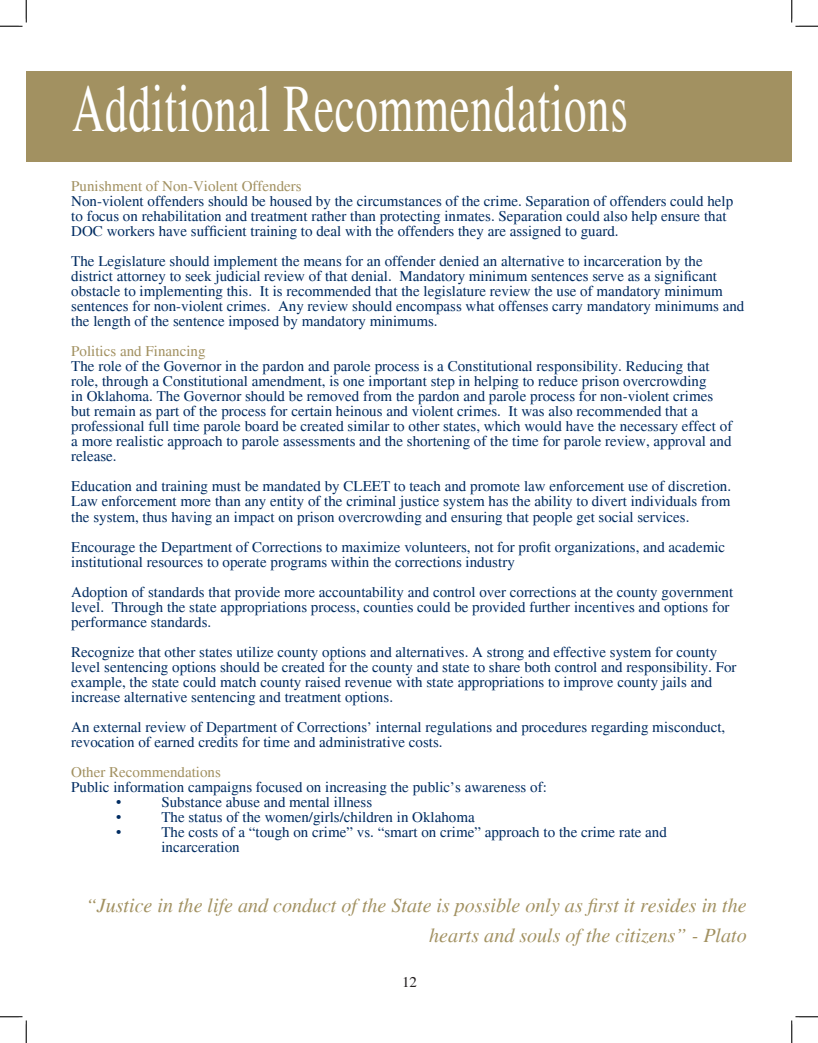
<style>
.page{position:relative;width:818px;height:1043px;background:#fff}
.page>*{position:absolute;margin:0;border:0;box-sizing:border-box;transform-origin:0 0}
.t1{font:67.5px "Times";letter-spacing:.015em;color:#fff;scale:.67 1}
.t2{font:italic 20px/30px "Times";color:#a29161;text-align:right}
.t3{font:15px/15px "Times";color:#002c62}
.t4{font:15px "Times";color:#a29161}
.t5{font:15px "Times";color:#231f20}
</style>
<div class="page">
<div style="left:26px;top:72px;width:765px;height:90px;background:#a29161"></div>
<svg style="left:0;top:0;width:27px;height:27px"></svg>
<svg style="left:0;top:1016px;width:27px;height:26px"></svg>
<svg style="left:791px;top:0;width:27px;height:27px"></svg>
<svg style="left:791px;top:1016px;width:27px;height:26px"></svg>
<p class="t1" style="left:72px;top:71px;width:831px">Additional Recommendations</p>
<p class="t4" style="left:71px;top:178px;width:232px">Punishment of Non-Violent Offenders</p>
<p class="t3" style="left:71px;top:194px;width:663px">Non-violent offenders should be housed by the circumstances of the crime. Separation of offenders could help to focus on rehabilitation and treatment rather than protecting inmates. Separation could also help ensure that<br>DOC workers have sufficient training to deal with the offenders they are assigned to guard.</p>
<p class="t3" style="left:71px;top:254px;width:674px">The Legislature should implement the means for an offender denied an alternative to incarceration by the district attorney to seek judicial review of that denial. Mandatory minimum sentences serve as a significant obstacle to implementing this. It is recommended that the legislature review the use of mandatory minimum sentences for non-violent crimes. Any review should encompass what offenses carry mandatory minimums and the length of the sentence imposed by mandatory minimums.</p>
<p class="t4" style="left:71px;top:343px;width:136px">Politics and Financing</p>
<p class="t3" style="left:71px;top:359px;width:662px">The role of the Governor in the pardon and parole process is a Constitutional responsibility. Reducing that role, through a Constitutional amendment, is one important step in helping to reduce prison overcrowding<br>in Oklahoma. The Governor should be removed from the pardon and parole process for non-violent crimes but remain as part of the process for certain heinous and violent crimes. It was also recommended that a professional full time parole board be created similar to other states, which would have the necessary effect of a more realistic approach to parole assessments and the shortening of the time for parole review, approval and release.</p>
<p class="t3" style="left:71px;top:479px;width:661px;text-align:justify">Education and training must be mandated by CLEET to teach and promote law enforcement use of discretion.<br>Law enforcement more than any entity of the criminal justice system has the ability to divert individuals from the system, thus having an impact on prison overcrowding and ensuring that people get social services.</p>
<p class="t3" style="left:71px;top:539px;width:655px">Encourage the Department of Corrections to maximize volunteers, not for profit organizations, and academic institutional resources to operate programs within the corrections industry</p>
<p class="t3" style="left:71px;top:584px;width:663px">Adoption of standards that provide more accountability and control over corrections at the county government level. Through the state appropriations process, counties could be provided further incentives and options for performance standards.</p>
<p class="t3" style="left:71px;top:644px;width:666px">Recognize that other states utilize county options and alternatives. A strong and effective system for county level sentencing options should be created for the county and state to share both control and responsibility. For example, the state could match county raised revenue with state appropriations to improve county jails and increase alternative sentencing and treatment options.</p>
<p class="t3" style="left:71px;top:719px;width:655px">An external review of Department of Corrections’ internal regulations and procedures regarding misconduct, revocation of earned credits for time and administrative costs.</p>
<p class="t4" style="left:71px;top:763px;width:151px">Other Recommendations</p>
<p class="t3" style="left:71px;top:779px;width:477px">Public information campaigns focused on increasing the public’s awareness of:</p>
<p class="t3" style="left:116px;top:794px;width:7px">•</p>
<p class="t3" style="left:161px;top:794px;width:212px">Substance abuse and mental illness</p>
<p class="t3" style="left:116px;top:809px;width:7px">•</p>
<p class="t3" style="left:161px;top:809px;width:315px">The status of the women/girls/children in Oklahoma</p>
<p class="t3" style="left:116px;top:824px;width:7px">•</p>
<p class="t3" style="left:161px;top:824px;width:507px">The costs of a “tough on crime” vs. “smart on crime” approach to the crime rate and incarceration</p>
<p class="t2" style="left:86px;top:890px;width:662px">“Justice in the life and conduct of the State is possible only as first it resides in the hearts and souls of the citizens” - Plato</p>
<p class="t5" style="left:402px;top:973px;width:16px">12</p>
</div>
